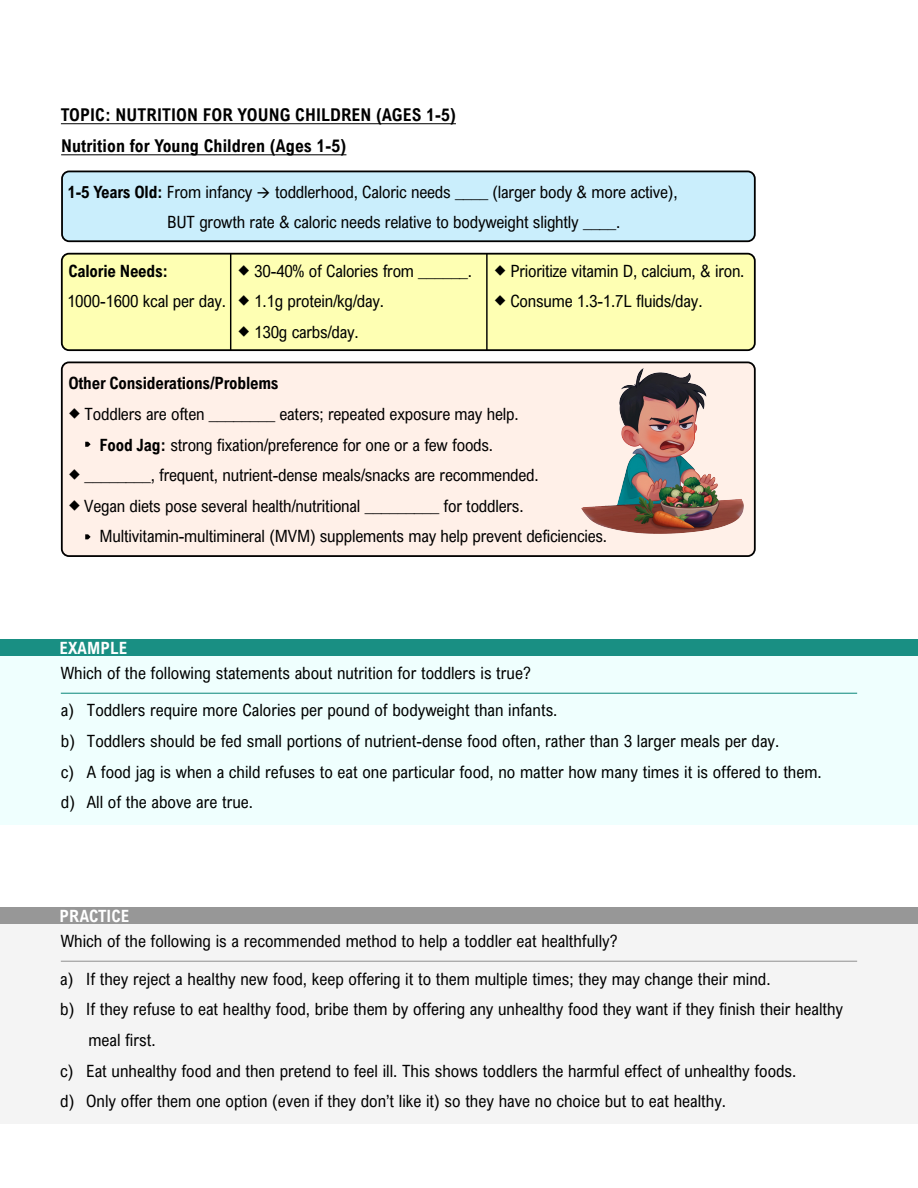
<style>
.page{position:relative;width:918px;height:1188px;background:#fff}
.page>*{position:absolute;margin:0;border:0;box-sizing:border-box;transform-origin:0 0}
.Título_Header{font:700 17.7px "Arial Nova Cond";letter-spacing:.005em;color:#000}
.TEXTO_P{font:16.95px/30.6px "Arial Nova Cond";color:#000}
.TEXTO_E{font:16.95px "Arial Nova Cond";color:#000}
.t1{font:700 16.95px "Arial Nova Cond";letter-spacing:-.01em;color:#000}
.Título_Example{font:700 16.95px "Arial Nova Cond";letter-spacing:.005em;color:#fff}
.s1{font-weight:700}
.s2{font-family:"Minion Pro";font-weight:700;font-stretch:condensed;font-size:25.95px}
</style>
<div class="page">
<hr style="left:61px;top:123px;width:395px;height:1px;background:#000">
<div style="left:64px;top:364px;width:689px;height:190px;background:#fff0e8"></div>
<div style="left:61px;top:361px;width:695px;height:196px;border:2px solid #000;border-radius:7px"></div>
<div style="left:62px;top:171px;width:693px;height:70px;background:#caeefc;border-radius:7px"></div>
<div style="left:61px;top:171px;width:695px;height:71px;border:2px solid #000;border-radius:7px"></div>
<div style="left:62px;top:254px;width:691px;height:94px;background:#feffb3"></div>
<hr style="left:230px;top:254px;width:1px;height:96px;background:#000">
<hr style="left:486px;top:254px;width:2px;height:96px;background:#000">
<div style="left:61px;top:253px;width:695px;height:98px;border:2px solid #000;border-radius:7px"></div>
<hr style="left:61px;top:154px;width:285px;height:1px;background:#000">
<svg style="left:85px;top:442px;width:6px;height:5px"></svg>
<svg style="left:85px;top:534px;width:6px;height:5px"></svg>
<img style="left:582px;top:369px;width:162px;height:164px">
<div style="left:0;top:639px;width:918px;height:186px;background:#effffe"></div>
<div style="left:0;top:639px;width:918px;height:17px;background:#198f83"></div>
<hr style="left:61px;top:693px;width:796px;height:1px;background:#198f83">
<div style="left:0;top:907px;width:918px;height:217px;background:#f4f4f4"></div>
<div style="left:0;top:907px;width:918px;height:17px;background:#979797"></div>
<hr style="left:61px;top:961px;width:796px;height:1px;background:#979797">
<p class="Título_Header" style="left:61px;top:104px;width:396px">TOPIC: NUTRITION FOR YOUNG CHILDREN (AGES 1-5)</p>
<p class="Título_Header" style="left:61px;top:135px;width:287px">Nutrition for Young Children (Ages 1-5)</p>
<p class="TEXTO_P" style="left:167px;top:176px;width:512px;text-indent:-100px"><span class="s1">1-5 Years Old:</span> From infancy → toddlerhood, Caloric needs ____ (larger body &amp; more active),<br>BUT growth rate &amp; caloric needs relative to bodyweight slightly ____.</p>
<p class="TEXTO_P" style="left:67px;top:255px;width:161px"><span class="s1">Calorie Needs:<br></span>1000-1600 kcal per day.</p>
<p class="TEXTO_P" style="left:238px;top:255px;width:236px"><span class="s2">◆</span> 30-40% of Calories from ______.</p>
<p class="TEXTO_P" style="left:494px;top:255px;width:252px"><span class="s2">◆</span> Prioritize vitamin D, calcium, &amp; iron.</p>
<p class="TEXTO_P" style="left:494px;top:286px;width:210px"><span class="s2">◆</span> Consume 1.3-1.7L fluids/day.</p>
<p class="TEXTO_P" style="left:238px;top:286px;width:148px"><span class="s2">◆</span> 1.1g protein/kg/day.</p>
<p class="TEXTO_P" style="left:238px;top:316px;width:122px"><span class="s2">◆</span> 130g carbs/day.</p>
<p class="t1" style="left:68px;top:373px;width:212px">Other Considerations/Problems</p>
<p class="TEXTO_P" style="left:68px;top:398px;width:452px;text-align:center"><span class="s2">◆</span> Toddlers are often ________ eaters; repeated exposure may help.<br><span class="s1">Food Jag:</span> strong fixation/preference for one or a few foods.</p>
<p class="TEXTO_P" style="left:68px;top:460px;width:472px"><span class="s2">◆</span> ________, frequent, nutrient-dense meals/snacks are recommended.</p>
<p class="TEXTO_P" style="left:100px;top:490px;width:509px;text-indent:-31px"><span class="s2">◆</span> Vegan diets pose several health/nutritional _________ for toddlers.<br>Multivitamin-multimineral (MVM) supplements may help prevent deficiencies.</p>
<p class="Título_Example" style="left:60px;top:637px;width:69px">EXAMPLE</p>
<p class="TEXTO_E" style="left:61px;top:662px;width:472px">Which of the following statements about nutrition for toddlers is true?</p>
<p class="TEXTO_P" style="left:61px;top:695px;width:498px">a) Toddlers require more Calories per pound of bodyweight than infants.</p>
<p class="TEXTO_P" style="left:61px;top:725px;width:720px">b) Toddlers should be fed small portions of nutrient-dense food often, rather than 3 larger meals per day.</p>
<p class="TEXTO_P" style="left:61px;top:756px;width:762px">c) A food jag is when a child refuses to eat one particular food, no matter how many times it is offered to them.</p>
<p class="TEXTO_P" style="left:61px;top:787px;width:194px">d) All of the above are true.</p>
<p class="Título_Example" style="left:60px;top:905px;width:71px">PRACTICE</p>
<p class="TEXTO_P" style="left:61px;top:925px;width:558px">Which of the following is a recommended method to help a toddler eat healthfully?</p>
<p class="TEXTO_P" style="left:60px;top:963px;width:712px">a) If they reject a healthy new food, keep offering it to them multiple times; they may change their mind.</p>
<p class="TEXTO_P" style="left:88px;top:994px;width:756px;text-indent:-28px">b) If they refuse to eat healthy food, bribe them by offering any unhealthy food they want if they finish their healthy meal first.</p>
<p class="TEXTO_P" style="left:60px;top:1055px;width:738px">c) Eat unhealthy food and then pretend to feel ill. This shows toddlers the harmful effect of unhealthy foods.</p>
<p class="TEXTO_P" style="left:60px;top:1086px;width:667px">d) Only offer them one option (even if they don’t like it) so they have no choice but to eat healthy.</p>
</div>
